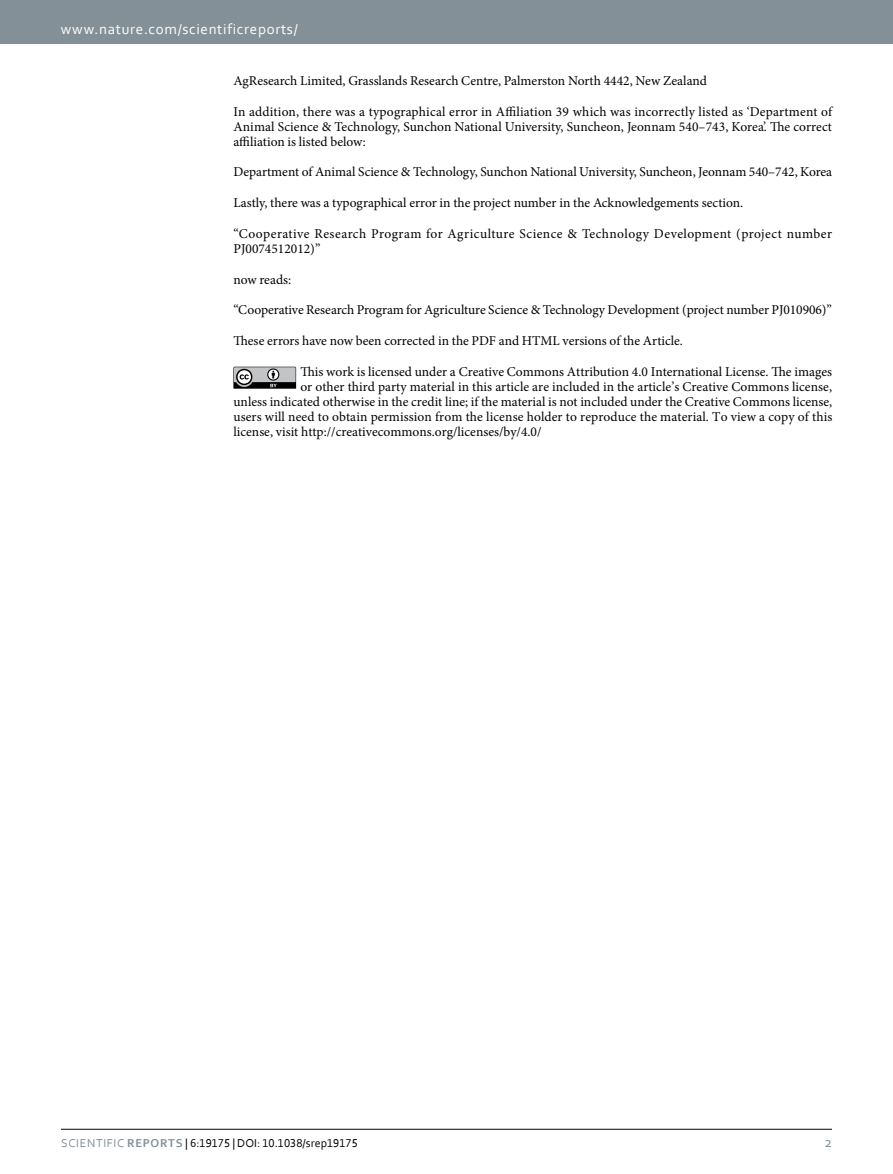
<style>
.page{position:relative;width:893px;height:1174px;background:#fff}
.page>*{position:absolute;margin:0;border:0;box-sizing:border-box;transform-origin:0 0}
.t1{font:15px "Ffntxn Corbel";letter-spacing:.045em;color:#fff}
.t2{font:15px "Wslrgs Corbel";color:#839097}
.t3{font:13.5px/15px "Dnhryx Minion Pro";color:#000;text-align:justify}
.t4{font:13.5px/15px "Dnhryx Minion Pro";letter-spacing:.03em;color:#000}
.t5{font:12px "Xscpgd Lsvfpj Flwjwr Corbel";color:#000}
.s1{font-family:"Gpkwbh Corbel";color:#839097}
.s2{font-family:"Kcnyxr Corbel";font-weight:700;color:#839097}
</style>
<div class="page">
<div style="left:0;top:0;width:893px;height:43px;background:#839097"></div>
<hr style="left:61px;top:1129px;width:771px;height:1px;background:#000">
<svg style="left:233px;top:367px;width:63px;height:22px"></svg>
<p class="t1" style="left:61px;top:19px;width:238px">www.nature.com/scientificreports/</p>
<p class="t3" style="left:233px;top:73px;width:475px">AgResearch Limited, Grasslands Research Centre, Palmerston North 4442, New Zealand</p>
<p class="t3" style="left:233px;top:104px;width:600px">In addition, there was a typographical error in Affiliation 39 which was incorrectly listed as ‘Department of Animal Science &amp; Technology, Sunchon National University, Suncheon, Jeonnam 540–743, Korea’. The correct affiliation is listed below:</p>
<p class="t3" style="left:233px;top:165px;width:600px">Department of Animal Science &amp; Technology, Sunchon National University, Suncheon, Jeonnam 540–742, Korea</p>
<p class="t3" style="left:233px;top:195px;width:511px">Lastly, there was a typographical error in the project number in the Acknowledgements section.</p>
<p class="t4" style="left:233px;top:226px;width:600px">“Cooperative Research Program for Agriculture Science &amp; Technology Development (project number<br>PJ0074512012)”</p>
<p class="t3" style="left:233px;top:272px;width:59px">now reads:</p>
<p class="t3" style="left:233px;top:303px;width:600px">“Cooperative Research Program for Agriculture Science &amp; Technology Development (project number PJ010906)”</p>
<p class="t3" style="left:233px;top:333px;width:451px">These errors have now been corrected in the PDF and HTML versions of the Article.</p>
<p class="t3" style="left:300px;top:364px;width:533px">This work is licensed under a Creative Commons Attribution 4.0 International License. The images</p>
<p class="t3" style="left:300px;top:379px;width:533px">or other third party material in this article are included in the article’s Creative Commons license,</p>
<p class="t3" style="left:233px;top:394px;width:600px">unless indicated otherwise in the credit line; if the material is not included under the Creative Commons license,</p>
<p class="t3" style="left:233px;top:409px;width:600px">users will need to obtain permission from the license holder to reproduce the material. To view a copy of this</p>
<p class="t3" style="left:233px;top:424px;width:310px">license, visit http://creativecommons.org/licenses/by/4.0/</p>
<p class="t5" style="left:61px;top:1135px;width:298px"><span class="s1">SCIENTIFIC</span> <span class="s2">REPORTS</span> | 6:19175 | DOI: 10.1038/srep19175</p>
<p class="t2" style="left:824px;top:1132px;width:9px">2</p>
</div>
